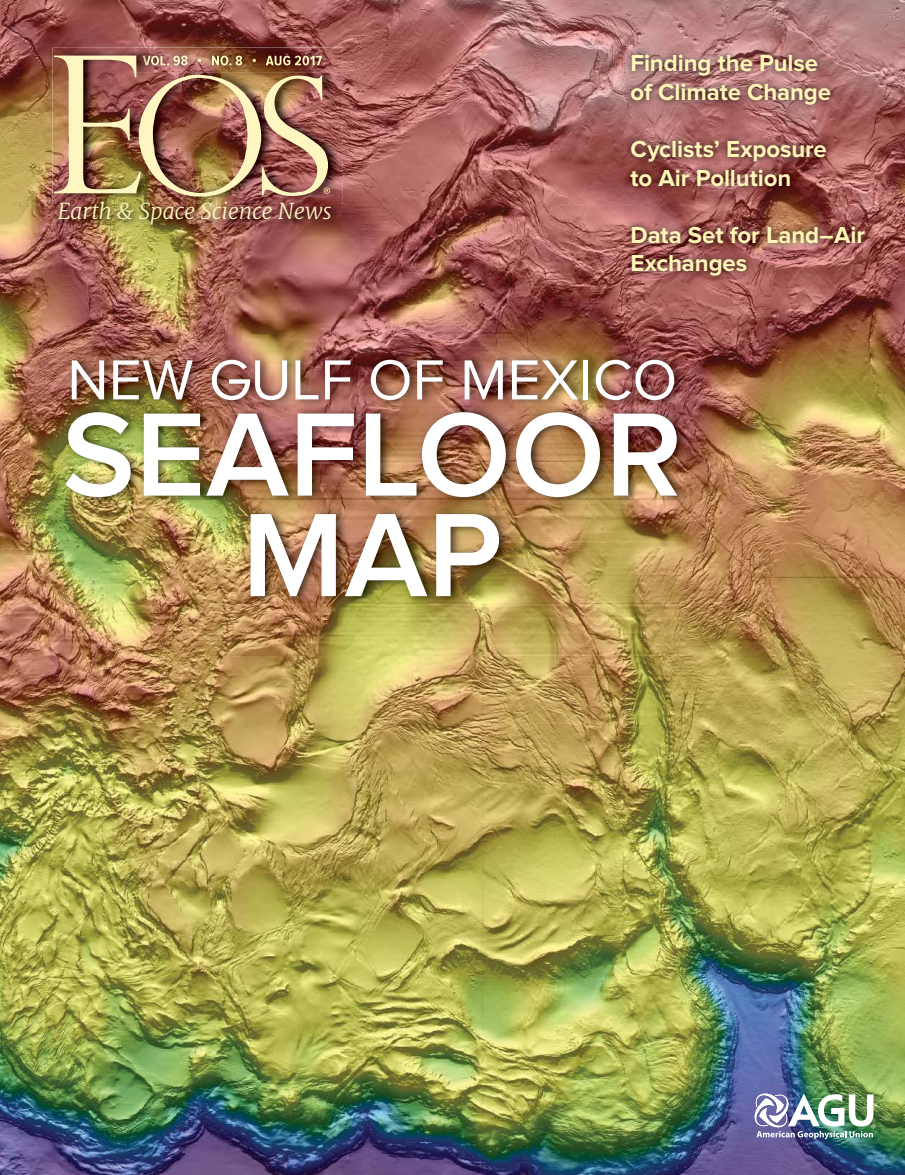
<style>
.page{position:relative;width:905px;height:1175px;background:#fff}
.page>*{position:absolute;margin:0;border:0;box-sizing:border-box;transform-origin:0 0}
.t1{font:600 123px/100.5px "Proxima Nova A";color:#fff;text-align:center}
.t2{font:58.5px "Proxima Nova A";color:#fff}
.t3{font:700 24px/28.5px "Proxima Nova";letter-spacing:-.005em;color:#fef5b7}
.t4{font:italic 300 21.75px "Merriweather";color:#fef6c1}
</style>
<div class="page">
<img style="left:0;top:0;width:904px;height:1174px">
<img style="left:754px;top:1093px;width:121px;height:46px">
<img style="left:53px;top:47px;width:290px;height:156px">
<img style="left:136px;top:48px;width:193px;height:8px">
<img style="left:54px;top:56px;width:276px;height:141px">
<img style="left:54px;top:197px;width:286px;height:37px">
<img style="left:624px;top:48px;width:247px;height:234px">
<img style="left:62px;top:353px;width:625px;height:250px">
<p class="t4" style="left:58px;top:198px;width:275px">Earth &amp; Space Science News</p>
<p class="t3" style="left:630px;top:50px;width:202px">Finding the Pulse of Climate Change</p>
<p class="t3" style="left:630px;top:135px;width:198px">Cyclists’ Exposure to Air Pollution</p>
<p class="t3" style="left:630px;top:221px;width:236px">Data Set for Land–Air<br>Exchanges</p>
<h2 class="t2" style="left:67px;top:347px;width:611px">NEW GULF OF MEXICO</h2>
<h1 class="t1" style="left:62px;top:402px;width:622px">SEAFLOOR<br>MAP</h1>
</div>
